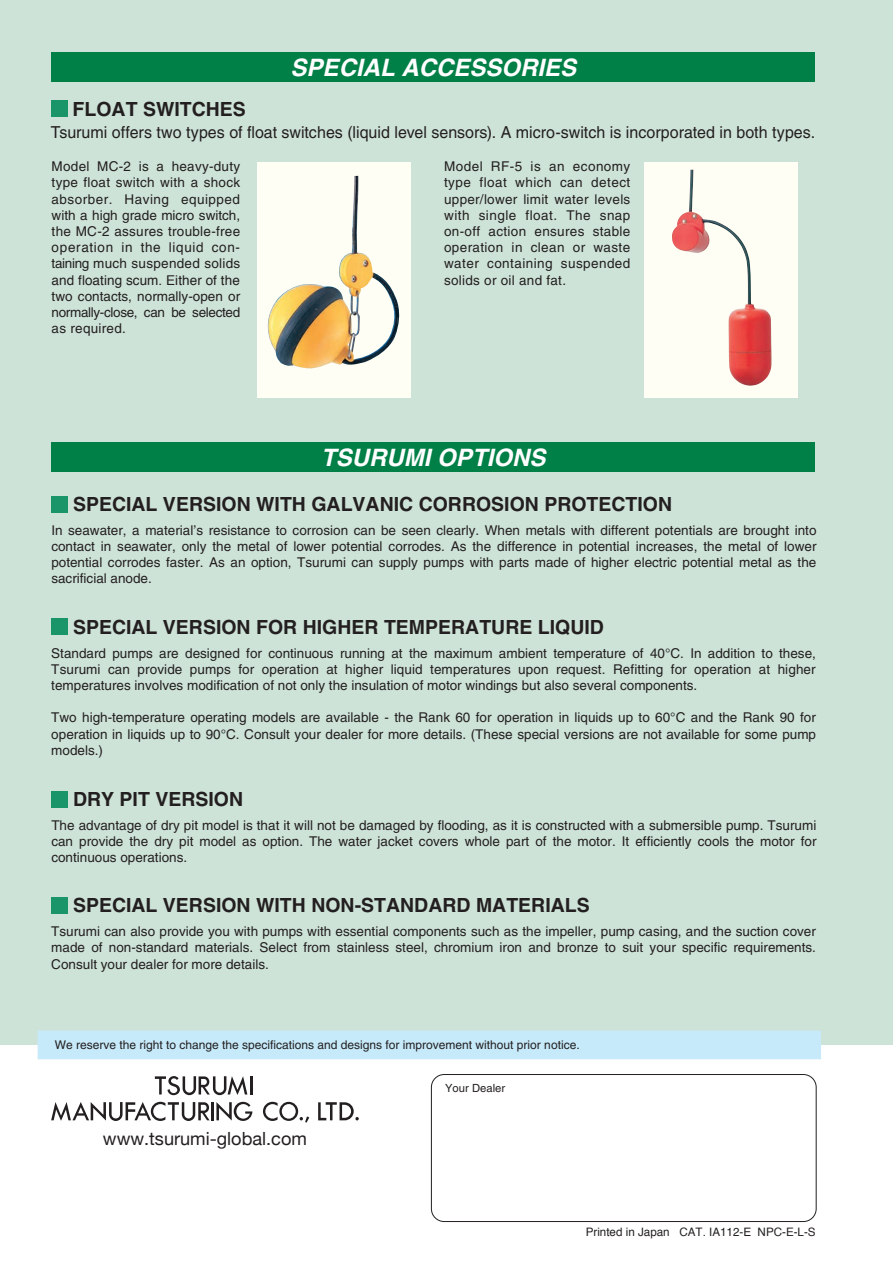
<style>
.page{position:relative;width:893px;height:1263px;background:#fff}
.page>*{position:absolute;margin:0;border:0;box-sizing:border-box;transform-origin:0 0}
.t1{font:italic 700 24px "Helvetica";color:#fff}
.t2{font:700 19.5px "Helvetica";color:#231f20}
.t3{font:18.15px "Helvetica Neue";color:#231f20}
.t4{font:16.5px "Helvetica";color:#231f20}
.t5{font:13.5px/16.2px "Helvetica";color:#231f20;text-align:justify}
.t6{font:12px "Helvetica";color:#231f20}
.t7{font:11.7px "Helvetica";color:#231f20}
.t8{font:11.25px "Helvetica";color:#231f20}
</style>
<div class="page">
<div style="left:0;top:0;width:893px;height:1045px;background:#cee3d8"></div>
<hr style="left:892px;top:0;width:1px;height:1263px;background:#89bda3">
<div style="left:51px;top:52px;width:764px;height:30px;background:#007f46"></div>
<div style="left:51px;top:442px;width:764px;height:30px;background:#007f46"></div>
<div style="left:257px;top:162px;width:153px;height:235px;background:#fffef4"></div>
<div style="left:644px;top:162px;width:154px;height:235px;background:#fffef4"></div>
<img style="left:267px;top:176px;width:133px;height:193px">
<img style="left:672px;top:170px;width:23px;height:83px">
<div style="left:431px;top:1074px;width:385px;height:148px;border:1px solid #231f20;border-radius:13px"></div>
<div style="left:38px;top:1031px;width:782px;height:28px;background:#c6eafa"></div>
<hr style="left:211px;top:1102px;width:3px;height:18px;background:#231f20">
<svg style="left:51px;top:1102px;width:159px;height:19px"></svg>
<svg style="left:216px;top:1102px;width:36px;height:19px"></svg>
<svg style="left:263px;top:1102px;width:46px;height:20px"></svg>
<svg style="left:318px;top:1102px;width:41px;height:18px"></svg>
<svg style="left:155px;top:1076px;width:98px;height:19px"></svg>
<div style="left:51px;top:100px;width:17px;height:17px;background:#199569"></div>
<div style="left:51px;top:496px;width:17px;height:17px;background:#199569"></div>
<div style="left:51px;top:618px;width:17px;height:17px;background:#199569"></div>
<div style="left:51px;top:791px;width:17px;height:17px;background:#199569"></div>
<div style="left:51px;top:897px;width:17px;height:17px;background:#199569"></div>
<h1 class="t1" style="left:291px;top:53px;width:287px">SPECIAL ACCESSORIES</h1>
<h2 class="t2" style="left:73px;top:97px;width:175px">FLOAT SWITCHES</h2>
<p class="t4" style="left:51px;top:123px;width:766px">Tsurumi offers two types of float switches (liquid level sensors). A micro-switch is incorporated in both types.</p>
<p class="t5" style="left:52px;top:158px;width:190px">Model MC-2 is a heavy-duty type float switch with a shock absorber. Having equipped with a high grade micro switch, the MC-2 assures trouble-free operation in the liquid con&shy;taining much suspended solids and floating scum. Either of the two contacts, normally-open or normally-close, can be selected as required.</p>
<p class="t5" style="left:444px;top:158px;width:188px">Model RF-5 is an economy type float which can detect upper/lower limit water levels with single float. The snap on-off action ensures stable operation in clean or waste water containing suspended solids or oil and fat.</p>
<h1 class="t1" style="left:321px;top:443px;width:226px">TSURUMI OPTIONS</h1>
<h2 class="t2" style="left:73px;top:492px;width:601px">SPECIAL VERSION WITH GALVANIC CORROSION PROTECTION</h2>
<p class="t5" style="left:51px;top:522px;width:767px">In seawater, a material’s resistance to corrosion can be seen clearly. When metals with different potentials are brought into contact in seawater, only the metal of lower potential corrodes. As the difference in potential increases, the metal of lower potential corrodes faster. As an option, Tsurumi can supply pumps with parts made of higher electric potential metal as the sacrificial anode.</p>
<h2 class="t2" style="left:73px;top:615px;width:532px">SPECIAL VERSION FOR HIGHER TEMPERATURE LIQUID</h2>
<p class="t5" style="left:51px;top:645px;width:766px">Standard pumps are designed for continuous running at the maximum ambient temperature of 40°C. In addition to these, Tsurumi can provide pumps for operation at higher liquid temperatures upon request. Refitting for operation at higher temperatures involves modification of not only the insulation of motor windings but also several components.</p>
<p class="t5" style="left:51px;top:709px;width:766px">Two high-temperature operating models are available - the Rank 60 for operation in liquids up to 60°C and the Rank 90 for operation in liquids up to 90°C. Consult your dealer for more details. (These special versions are not available for some pump models.)</p>
<h2 class="t2" style="left:73px;top:787px;width:172px">DRY PIT VERSION</h2>
<p class="t5" style="left:51px;top:817px;width:767px">The advantage of dry pit model is that it will not be damaged by flooding, as it is constructed with a submersible pump. Tsurumi can provide the dry pit model as option. The water jacket covers whole part of the motor. It efficiently cools the motor for continuous operations.</p>
<h2 class="t2" style="left:73px;top:894px;width:518px">SPECIAL VERSION WITH NON-STANDARD MATERIALS</h2>
<p class="t5" style="left:51px;top:923px;width:766px">Tsurumi can also provide you with pumps with essential components such as the impeller, pump casing, and the suction cover made of non-standard materials. Select from stainless steel, chromium iron and bronze to suit your specific requirements.<br>Consult your dealer for more details.</p>
<p class="t6" style="left:55px;top:1038px;width:526px">We reserve the right to change the specifications and designs for improvement without prior notice.</p>
<h3 class="t3" style="left:103px;top:1125px;width:206px">www.tsurumi-global.com</h3>
<p class="t8" style="left:445px;top:1082px;width:62px">Your Dealer</p>
<p class="t7" style="left:586px;top:1223px;width:232px">Printed in Japan CAT. IA112-E NPC-E-L-S</p>
</div>
